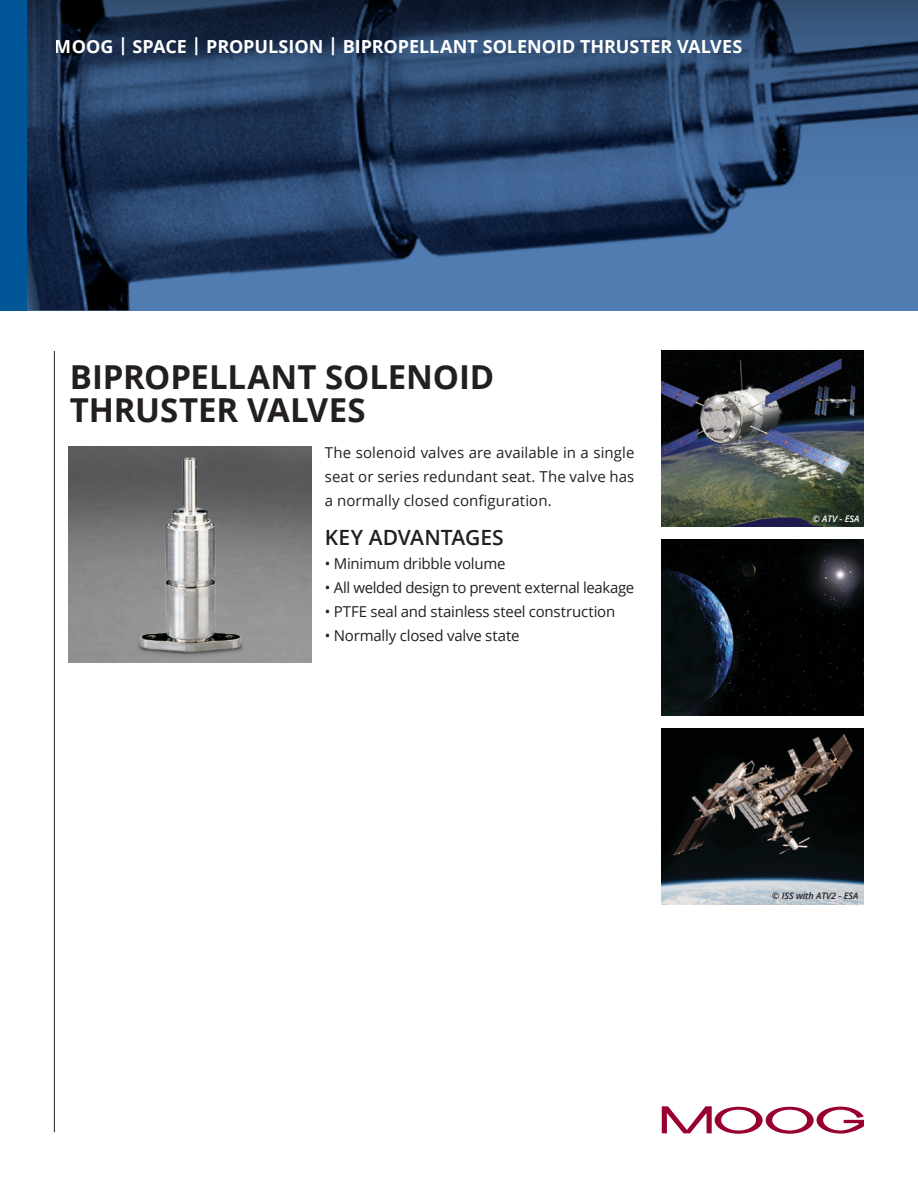
<style>
.page{position:relative;width:918px;height:1188px;background:#fff}
.page>*{position:absolute;margin:0;border:0;box-sizing:border-box;transform-origin:0 0}
.t1{font:700 33px/33px "Open Sans";letter-spacing:-.005em;color:#231f20}
.t2{font:600 21px "Open Sans";letter-spacing:.005em;color:#231f20}
.t3{font:700 18px "Open Sans";color:#fff}
.t4{font:15px/24px "Open Sans";letter-spacing:-.015em;color:#231f20;text-align:justify}
.t5{font:italic 600 9px "Open Sans";color:#231f20}
.t6{font:italic 600 9px "Open Sans";color:#fff}
</style>
<div class="page">
<img style="left:301px;top:447px;width:10px;height:216px">
<svg style="left:27px;top:0;width:891px;height:310px;background:#2c486f"></svg>
<svg style="left:662px;top:1106px;width:202px;height:28px"></svg>
<div style="left:0;top:0;width:27px;height:310px;background:#005697"></div>
<img style="left:662px;top:351px;width:202px;height:175px">
<img style="left:662px;top:540px;width:202px;height:175px">
<img style="left:662px;top:729px;width:202px;height:175px">
<hr style="left:54px;top:351px;width:1px;height:781px;background:#231f20">
<img style="left:68px;top:446px;width:233px;height:217px">
<p class="t3" style="left:55px;top:34px;width:689px">MOOG | SPACE | PROPULSION | BIPROPELLANT SOLENOID THRUSTER VALVES</p>
<h1 class="t1" style="left:70px;top:359px;width:426px">BIPROPELLANT SOLENOID<br>THRUSTER VALVES</h1>
<p class="t4" style="left:325px;top:440px;width:311px">The solenoid valves are available in a single seat or series redundant seat. The valve has a normally closed configuration.</p>
<h2 class="t2" style="left:325px;top:523px;width:180px">KEY ADVANTAGES</h2>
<p class="t4" style="left:325px;top:551px;width:182px">• Minimum dribble volume</p>
<p class="t4" style="left:325px;top:575px;width:311px">• All welded design to prevent external leakage</p>
<p class="t4" style="left:325px;top:599px;width:292px">• PTFE seal and stainless steel construction</p>
<p class="t4" style="left:325px;top:623px;width:196px">• Normally closed valve state</p>
<p class="t6" style="left:812px;top:512px;width:49px">© ATV - ESA</p>
<p class="t5" style="left:772px;top:890px;width:88px">© ISS with ATV2 - ESA</p>
</div>
